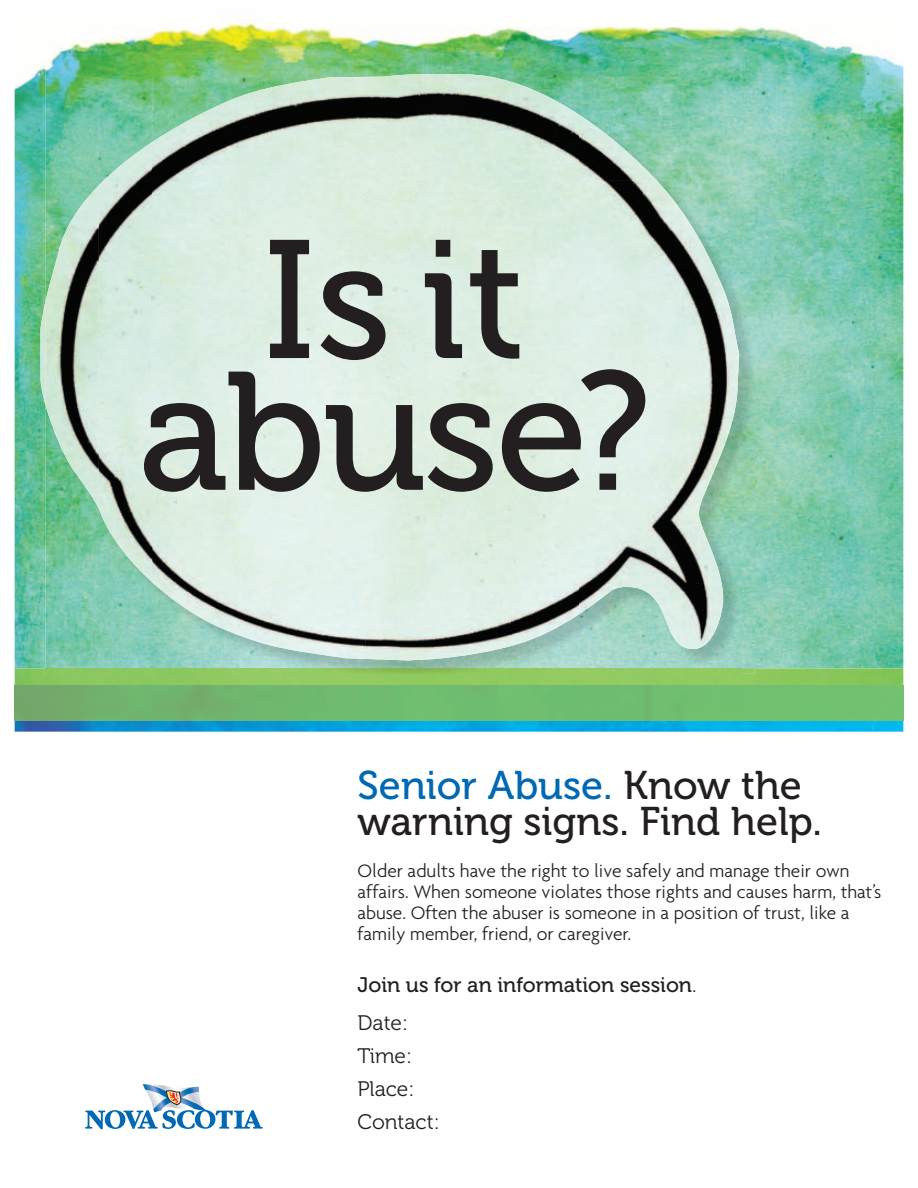
<style>
.page{position:relative;width:918px;height:1188px;background:#fff}
.page>*{position:absolute;margin:0;border:0;box-sizing:border-box;transform-origin:0 0}
.t1{font:167.4px/131.7px "Museo 500";letter-spacing:-.02em;color:#231f20;text-align:center}
.t2{font:39.9px/36px "Museo 500";color:#231f20}
.t3{font:21px "Museo 500";color:#231f20}
.t4{font:21px/33px "Museo 300";color:#231f20}
.t5{font:300 19.5px/21px "Agenda";color:#231f20}
.s1{color:#0168b3}
.s2{font-family:"Museo 300"}
</style>
<div class="page">
<img style="left:15px;top:22px;width:888px;height:647px">
<img style="left:15px;top:669px;width:888px;height:63px">
<img style="left:15px;top:686px;width:888px;height:34px">
<svg style="left:85px;top:1084px;width:178px;height:45px"></svg>
<img style="left:43px;top:77px;width:2px;height:592px">
<img style="left:742px;top:77px;width:13px;height:592px">
<img style="left:43px;top:669px;width:712px;height:5px">
<img style="left:40px;top:302px;width:5px;height:103px">
<img style="left:45px;top:53px;width:697px;height:24px">
<img style="left:45px;top:669px;width:697px;height:6px">
<img style="left:45px;top:561px;width:161px;height:108px">
<img style="left:206px;top:615px;width:536px;height:54px">
<img style="left:737px;top:561px;width:5px;height:54px">
<img style="left:45px;top:508px;width:53px;height:53px">
<img style="left:689px;top:77px;width:53px;height:484px">
<img style="left:45px;top:77px;width:53px;height:108px">
<img style="left:98px;top:77px;width:54px;height:65px">
<img style="left:635px;top:77px;width:54px;height:103px">
<img style="left:582px;top:77px;width:53px;height:50px">
<img style="left:579px;top:77px;width:3px;height:38px">
<img style="left:152px;top:234px;width:213px;height:425px">
<img style="left:365px;top:234px;width:214px;height:427px">
<img style="left:579px;top:394px;width:158px;height:255px">
<img style="left:98px;top:142px;width:54px;height:440px">
<img style="left:45px;top:185px;width:54px;height:323px">
<img style="left:579px;top:180px;width:160px;height:214px">
<img style="left:152px;top:74px;width:427px;height:160px">
<img style="left:579px;top:127px;width:78px;height:54px">
<img style="left:579px;top:115px;width:19px;height:13px">
<h1 class="t1" style="left:138px;top:237px;width:514px">Is it abuse?</h1>
<h2 class="t2" style="left:357px;top:768px;width:466px"><span class="s1">Senior Abuse.</span> Know the warning signs. Find help.</h2>
<p class="t5" style="left:357px;top:860px;width:526px">Older adults have the right to live safely and manage their own affairs. When someone violates those rights and causes harm, that’s abuse. Often the abuser is someone in a position of trust, like a family member, friend, or caregiver.</p>
<p class="t3" style="left:357px;top:973px;width:341px">Join us for an information session<span class="s2">.</span></p>
<p class="t4" style="left:357px;top:1006px;width:84px">Date:<br>Time:<br>Place:<br>Contact:</p>
</div>
